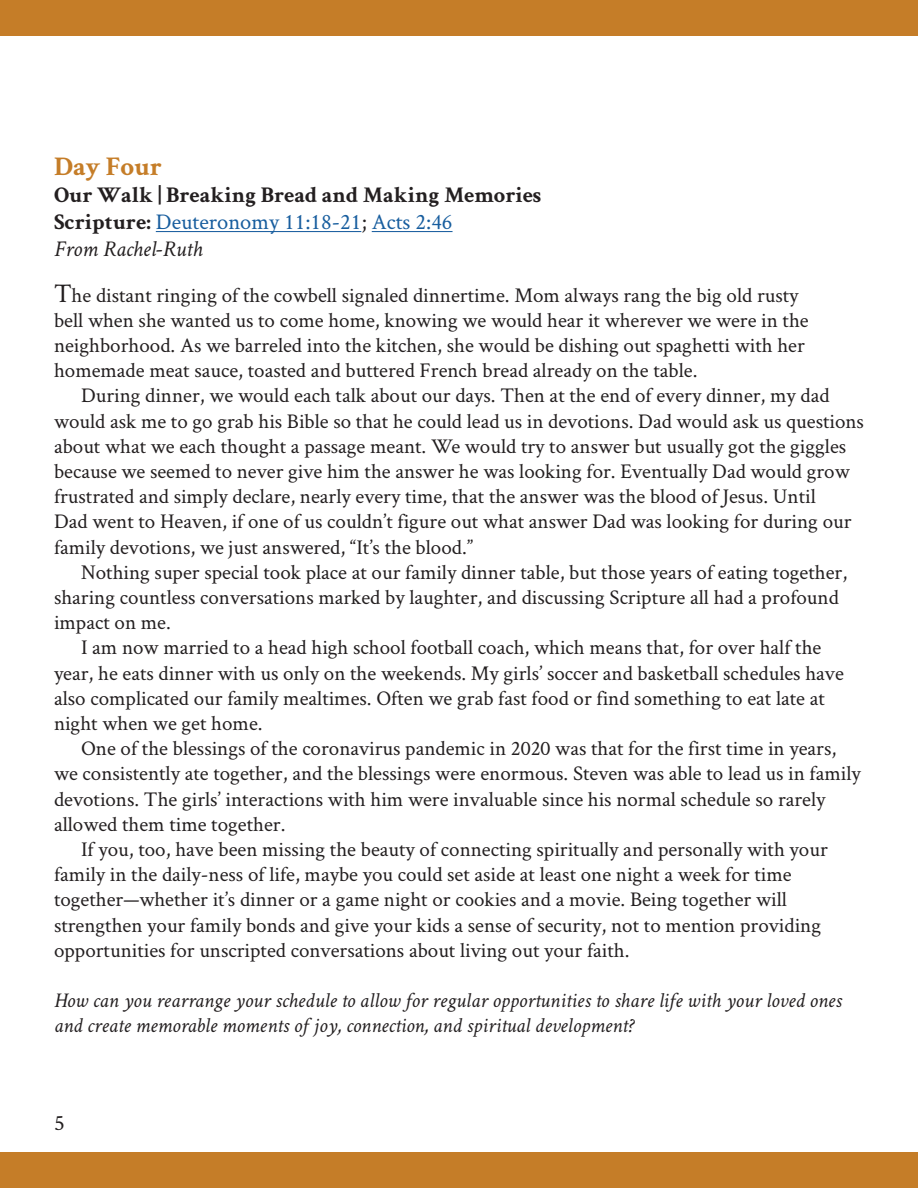
<style>
.page{position:relative;width:918px;height:1188px;background:#fff}
.page>*{position:absolute;margin:0;border:0;box-sizing:border-box;transform-origin:0 0}
.t1{font:700 27px "Crimson Text";color:#c57d28}
.t2{font:22.5px/27px "Crimson Text";color:#175d9e}
.t3{font:700 22.5px "Crimson Text";color:#231f20}
.t4{font:22.5px "Crimson Text";color:#231f20}
.t5{font:21px/25.2px "Crimson Text";color:#231f20}
.t6{font:italic 21px/25.2px "Crimson Text";color:#231f20}
.s1{font-weight:700;color:#231f20}
.s2{color:#231f20}
.s3{font-style:italic;color:#231f20}
.s4{font-size:27px}
</style>
<div class="page">
<hr style="left:156px;top:231px;width:205px;height:1px;background:#175d9e">
<hr style="left:372px;top:231px;width:81px;height:1px;background:#175d9e">
<div style="left:0;top:0;width:918px;height:36px;background:#c57d28"></div>
<div style="left:0;top:1152px;width:918px;height:36px;background:#c57d28"></div>
<p class="t1" style="left:54px;top:149px;width:110px">Day Four</p>
<p class="t3" style="left:54px;top:181px;width:489px">Our Walk | Breaking Bread and Making Memories</p>
<p class="t2" style="left:54px;top:207px;width:400px"><span class="s1">Scripture:</span> Deuteronomy 11:18-21<span class="s2">;</span> Acts 2:46<br><span class="s3">From Rachel-Ruth</span></p>
<p class="t5" style="left:54px;top:281px;width:756px"><span class="s4">T</span>he distant ringing of the cowbell signaled dinnertime. Mom always rang the big old rusty bell when she wanted us to come home, knowing we would hear it wherever we were in the neighborhood. As we barreled into the kitchen, she would be dishing out spaghetti with her homemade meat sauce, toasted and buttered French bread already on the table.</p>
<p class="t5" style="left:54px;top:382px;width:812px;text-indent:27px">During dinner, we would each talk about our days. Then at the end of every dinner, my dad would ask me to go grab his Bible so that he could lead us in devotions. Dad would ask us questions about what we each thought a passage meant. We would try to answer but usually got the giggles because we seemed to never give him the answer he was looking for. Eventually Dad would grow frustrated and simply declare, nearly every time, that the answer was the blood of Jesus. Until<br>Dad went to Heaven, if one of us couldn’t figure out what answer Dad was looking for during our family devotions, we just answered, “It’s the blood.”</p>
<p class="t5" style="left:54px;top:559px;width:795px;text-indent:27px">Nothing super special took place at our family dinner table, but those years of eating together, sharing countless conversations marked by laughter, and discussing Scripture all had a profound impact on me.</p>
<p class="t5" style="left:54px;top:634px;width:791px;text-indent:27px">I am now married to a head high school football coach, which means that, for over half the year, he eats dinner with us only on the weekends. My girls’ soccer and basketball schedules have also complicated our family mealtimes. Often we grab fast food or find something to eat late at night when we get home.</p>
<p class="t5" style="left:54px;top:735px;width:808px;text-indent:27px">One of the blessings of the coronavirus pandemic in 2020 was that for the first time in years, we consistently ate together, and the blessings were enormous. Steven was able to lead us in family devotions. The girls’ interactions with him were invaluable since his normal schedule so rarely allowed them time together.</p>
<p class="t5" style="left:54px;top:836px;width:775px;text-indent:27px">If you, too, have been missing the beauty of connecting spiritually and personally with your family in the daily-ness of life, maybe you could set aside at least one night a week for time together—whether it’s dinner or a game night or cookies and a movie. Being together will</p>
<p class="t5" style="left:54px;top:911px;width:769px">strengthen your family bonds and give your kids a sense of security, not to mention providing opportunities for unscripted conversations about living out your faith.</p>
<p class="t6" style="left:54px;top:988px;width:789px">How can you rearrange your schedule to allow for regular opportunities to share life with your loved ones and create memorable moments of joy, connection, and spiritual development?</p>
<p class="t4" style="left:54px;top:1107px;width:12px">5</p>
</div>
